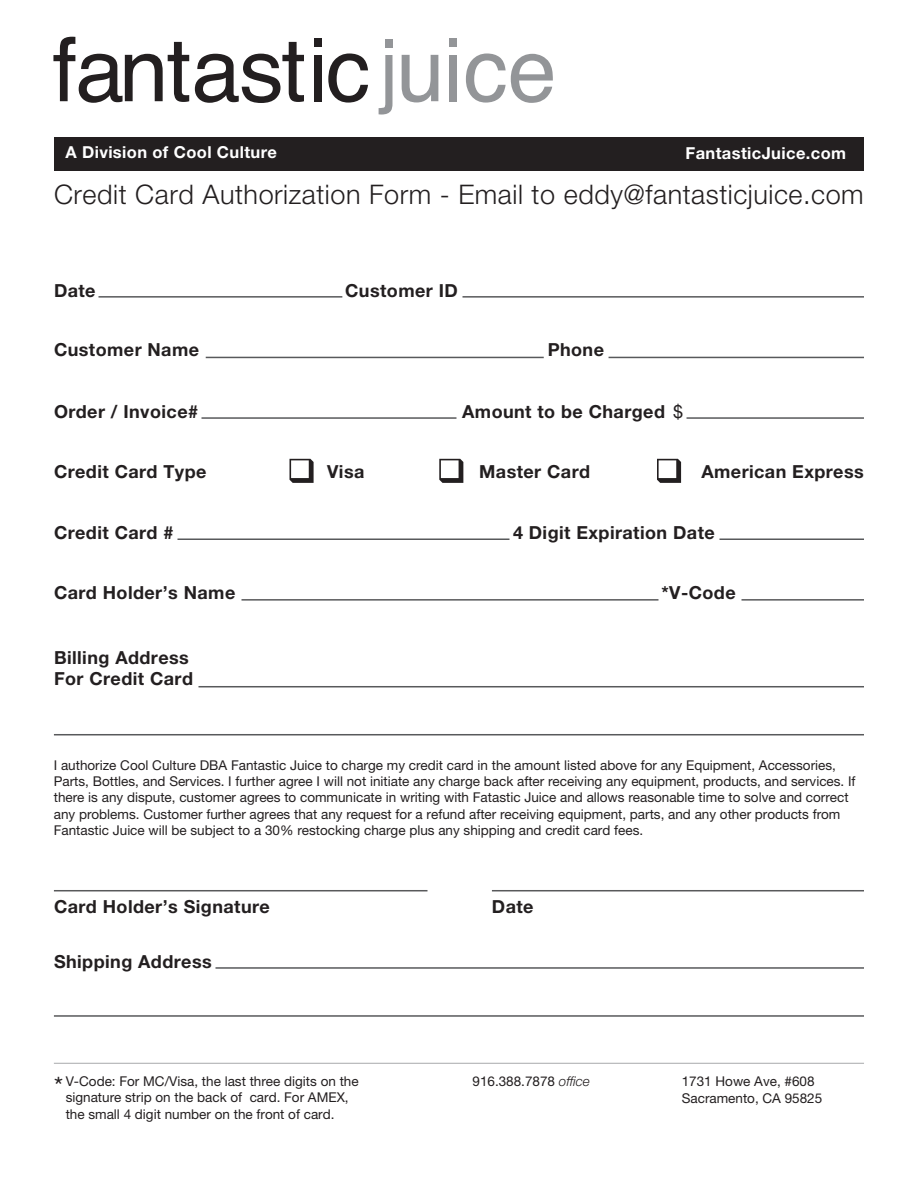
<style>
.page{position:relative;width:918px;height:1188px;background:#fff}
.page>*{position:absolute;margin:0;border:0;box-sizing:border-box;transform-origin:0 0}
.t1{font:300 27px "Helvetica Neue";letter-spacing:.02em;color:#231f20}
.t2{font:700 18px/21.6px "Helvetica Neue";letter-spacing:.025em;color:#231f20}
.t3{font:700 16.5px "Helvetica Neue";letter-spacing:.025em;color:#fff}
.t4{font:13.5px/16.2px "Helvetica Neue";color:#231f20}
.s1{font-weight:400}
.s2{font-size:25.5px}
.s3{font-weight:300;font-style:italic}
</style>
<div class="page">
<div style="left:54px;top:137px;width:810px;height:34px;background:#231f20"></div>
<hr style="left:98px;top:296px;width:244px;height:2px;background:#58595b">
<hr style="left:462px;top:296px;width:402px;height:2px;background:#58595b">
<hr style="left:177px;top:538px;width:332px;height:2px;background:#58595b">
<hr style="left:719px;top:538px;width:145px;height:2px;background:#58595b">
<hr style="left:241px;top:599px;width:417px;height:2px;background:#58595b">
<hr style="left:741px;top:599px;width:123px;height:2px;background:#58595b">
<hr style="left:198px;top:686px;width:666px;height:1px;background:#58595b">
<hr style="left:54px;top:734px;width:810px;height:1px;background:#58595b">
<hr style="left:215px;top:967px;width:649px;height:2px;background:#58595b">
<hr style="left:54px;top:1015px;width:810px;height:2px;background:#58595b">
<hr style="left:54px;top:890px;width:374px;height:1px;background:#58595b">
<hr style="left:492px;top:890px;width:372px;height:1px;background:#58595b">
<hr style="left:206px;top:357px;width:338px;height:1px;background:#58595b">
<hr style="left:609px;top:357px;width:255px;height:1px;background:#58595b">
<hr style="left:201px;top:417px;width:255px;height:2px;background:#58595b">
<hr style="left:687px;top:417px;width:177px;height:2px;background:#58595b">
<hr style="left:54px;top:1063px;width:810px;height:1px;background:#a7a9ac">
<svg style="left:290px;top:459px;width:24px;height:24px"></svg>
<svg style="left:439px;top:459px;width:24px;height:24px"></svg>
<svg style="left:657px;top:459px;width:24px;height:24px"></svg>
<svg style="left:53px;top:37px;width:136px;height:66px"></svg>
<svg style="left:195px;top:42px;width:109px;height:61px"></svg>
<div style="left:314px;top:38px;width:7px;height:8px;background:#231f20"></div>
<div style="left:314px;top:55px;width:7px;height:46px;background:#231f20"></div>
<svg style="left:328px;top:53px;width:40px;height:50px"></svg>
<svg style="left:379px;top:55px;width:13px;height:60px"></svg>
<div style="left:385px;top:39px;width:7px;height:8px;background:#939598"></div>
<svg style="left:402px;top:55px;width:36px;height:47px"></svg>
<div style="left:449px;top:38px;width:8px;height:8px;background:#939598"></div>
<div style="left:449px;top:55px;width:8px;height:46px;background:#939598"></div>
<svg style="left:466px;top:53px;width:87px;height:50px"></svg>
<p class="t3" style="left:65px;top:142px;width:213px">A Division of Cool Culture</p>
<p class="t3" style="left:685px;top:142px;width:162px">FantasticJuice.com</p>
<h1 class="t1" style="left:54px;top:178px;width:811px">Credit Card Authorization Form - Email to eddy@fantasticjuice.com</h1>
<h2 class="t2" style="left:54px;top:279px;width:43px">Date</h2>
<h2 class="t2" style="left:345px;top:279px;width:114px">Customer ID</h2>
<h2 class="t2" style="left:54px;top:339px;width:147px">Customer Name</h2>
<h2 class="t2" style="left:548px;top:339px;width:58px">Phone</h2>
<h2 class="t2" style="left:54px;top:400px;width:146px">Order / Invoice#</h2>
<h2 class="t2" style="left:462px;top:400px;width:222px">Amount to be Charged <span class="s1">$</span></h2>
<h2 class="t2" style="left:54px;top:460px;width:154px">Credit Card Type</h2>
<h2 class="t2" style="left:327px;top:460px;width:39px">Visa</h2>
<h2 class="t2" style="left:479px;top:460px;width:112px">Master Card</h2>
<h2 class="t2" style="left:701px;top:460px;width:164px">American Express</h2>
<h2 class="t2" style="left:54px;top:522px;width:121px">Credit Card #</h2>
<h2 class="t2" style="left:513px;top:522px;width:203px">4 Digit Expiration Date</h2>
<h2 class="t2" style="left:54px;top:581px;width:183px">Card Holder’s Name</h2>
<h2 class="t2" style="left:662px;top:581px;width:76px">*V-Code</h2>
<h2 class="t2" style="left:54px;top:646px;width:141px">Billing Address<br>For Credit Card</h2>
<p class="t4" style="left:54px;top:757px;width:803px">I authorize Cool Culture DBA Fantastic Juice to charge my credit card in the amount listed above for any Equipment, Accessories, Parts, Bottles, and Services. I further agree I will not initiate any charge back after receiving any equipment, products, and services. If there is any dispute, customer agrees to communicate in writing with Fatastic Juice and allows reasonable time to solve and correct any problems. Customer further agrees that any request for a refund after receiving equipment, parts, and any other products from Fantastic Juice will be subject to a 30% restocking charge plus any shipping and credit card fees.</p>
<h2 class="t2" style="left:54px;top:895px;width:217px">Card Holder’s Signature</h2>
<h2 class="t2" style="left:54px;top:950px;width:159px">Shipping Address</h2>
<h2 class="t2" style="left:492px;top:895px;width:43px">Date</h2>
<p class="t4" style="left:66px;top:1073px;width:295px;text-indent:-12px"><span class="s2">*</span> V-Code: For MC/Visa, the last three digits on the signature strip on the back of card. For AMEX, the small 4 digit number on the front of card.</p>
<p class="t4" style="left:473px;top:1073px;width:119px">916.388.7878 <span class="s3">office</span></p>
<p class="t4" style="left:682px;top:1073px;width:142px">1731 Howe Ave, #608<br>Sacramento, CA 95825</p>
</div>
